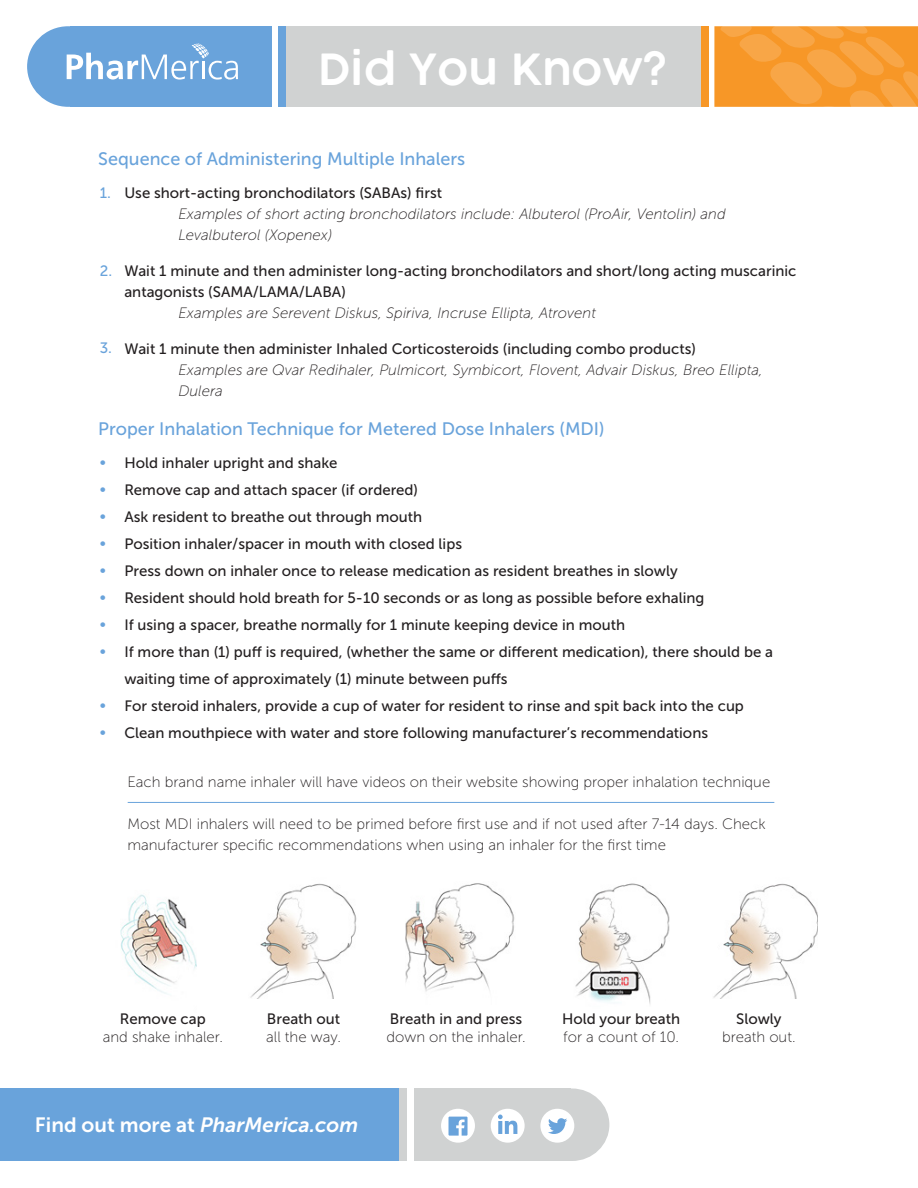
<style>
.page{position:relative;width:918px;height:1188px;background:#fff}
.page>*{position:absolute;margin:0;border:0;box-sizing:border-box;transform-origin:0 0}
.Paragraph{font:600 42px "COCOGOOSE";color:#fff}
.t1{font:italic 20.7px "Museo Sans 700";color:#fff}
.t2{font:18px "Museo Sans 500";color:#69a3db}
.t3{font:15px/21px "Museo Sans 500";color:#231f20}
.t4{font:15px/21px "Museo Sans 100";color:#231f20}
.t5{font:italic 15px/21px "Museo Sans 100";color:#231f20}
.t6{font:15px "Museo Sans 500";color:#69a3db}
.s1{font-style:normal}
.s2{font-family:"Museo Sans 500"}
.s3{font-family:"Museo Sans 100"}
</style>
<div class="page">
<div style="left:70px;top:26px;width:202px;height:81px;background:#69a3db"></div>
<div style="left:282px;top:26px;width:425px;height:81px;background:#d0d2d2"></div>
<div style="left:27px;top:26px;width:82px;height:81px;background:#69a3db;border-radius:50%"></div>
<svg style="left:67px;top:44px;width:171px;height:36px"></svg>
<svg style="left:714px;top:26px;width:204px;height:81px;background:#f79e37"></svg>
<div style="left:701px;top:26px;width:8px;height:81px;background:#f79727"></div>
<div style="left:278px;top:26px;width:7px;height:81px;background:#69a3db"></div>
<img style="left:120px;top:894px;width:77px;height:100px">
<img style="left:713px;top:883px;width:105px;height:116px">
<img style="left:575px;top:883px;width:95px;height:121px">
<img style="left:405px;top:883px;width:110px;height:109px">
<img style="left:250px;top:883px;width:107px;height:116px">
<hr style="left:128px;top:802px;width:646px;height:1px;background:#69a3db">
<div style="left:0;top:1088px;width:407px;height:73px;background:#69a3db"></div>
<div style="left:535px;top:1088px;width:74px;height:73px;background:#d0d2d2;border-radius:50%"></div>
<div style="left:414px;top:1088px;width:157px;height:73px;background:#d0d2d2"></div>
<div style="left:441px;top:1109px;width:34px;height:34px;background:#fff;border-radius:50%"></div>
<div style="left:491px;top:1109px;width:34px;height:34px;background:#fff;border-radius:50%"></div>
<div style="left:540px;top:1109px;width:34px;height:34px;background:#fff;border-radius:50%"></div>
<svg style="left:548px;top:1118px;width:19px;height:16px"></svg>
<svg style="left:498px;top:1115px;width:19px;height:19px"></svg>
<svg style="left:449px;top:1117px;width:19px;height:19px"></svg>
<div style="left:399px;top:1088px;width:8px;height:73px;background:#d0d2d2"></div>
<p class="Paragraph" style="left:319px;top:40px;width:350px">Did You Know?</p>
<p class="t2" style="left:98px;top:149px;width:369px">Sequence of Administering Multiple Inhalers</p>
<p class="t6" style="left:100px;top:185px;width:13px">1.</p>
<p class="t6" style="left:100px;top:263px;width:14px">2.</p>
<p class="t6" style="left:100px;top:339px;width:14px">3.</p>
<p class="t3" style="left:124px;top:182px;width:319px">Use short-acting bronchodilators (SABAs) first</p>
<p class="t5" style="left:178px;top:204px;width:549px">Examples of short acting bronchodilators include: Albuterol (ProAir, Ventolin) and<br>Levalbuterol (Xopenex)</p>
<p class="t3" style="left:124px;top:260px;width:674px">Wait 1 minute and then administer long-acting bronchodilators and short/long acting muscarinic antagonists (SAMA/LAMA/LABA)</p>
<p class="t5" style="left:178px;top:303px;width:419px">Examples are Serevent Diskus, Spiriva, Incruse Ellipta, Atrovent</p>
<p class="t3" style="left:124px;top:338px;width:573px">Wait 1 minute then administer Inhaled Corticosteroids (including combo products)</p>
<p class="t5" style="left:178px;top:360px;width:586px">Examples are Qvar Redihaler, Pulmicort, Symbicort, Flovent, Advair Diskus, Breo Ellipta,<br>Dulera</p>
<p class="t2" style="left:98px;top:419px;width:508px">Proper Inhalation Technique for Metered Dose Inhalers (MDI)</p>
<p class="t6" style="left:100px;top:453px;width:8px">•</p>
<p class="t6" style="left:100px;top:480px;width:8px">•</p>
<p class="t6" style="left:100px;top:507px;width:8px">•</p>
<p class="t6" style="left:100px;top:534px;width:8px">•</p>
<p class="t6" style="left:100px;top:561px;width:8px">•</p>
<p class="t6" style="left:100px;top:588px;width:8px">•</p>
<p class="t6" style="left:100px;top:615px;width:8px">•</p>
<p class="t6" style="left:100px;top:642px;width:8px">•</p>
<p class="t6" style="left:100px;top:696px;width:8px">•</p>
<p class="t6" style="left:100px;top:723px;width:8px">•</p>
<p class="t3" style="left:124px;top:453px;width:215px">Hold inhaler upright and shake</p>
<p class="t3" style="left:124px;top:480px;width:295px">Remove cap and attach spacer (if ordered)</p>
<p class="t3" style="left:124px;top:507px;width:299px">Ask resident to breathe out through mouth</p>
<p class="t3" style="left:124px;top:534px;width:339px">Position inhaler/spacer in mouth with closed lips</p>
<p class="t3" style="left:124px;top:561px;width:555px">Press down on inhaler once to release medication as resident breathes in slowly</p>
<p class="t3" style="left:124px;top:588px;width:582px">Resident should hold breath for 5-10 seconds or as long as possible before exhaling</p>
<p class="t3" style="left:124px;top:615px;width:502px">If using a spacer, breathe normally for 1 minute keeping device in mouth</p>
<p class="t3" style="left:124px;top:639px;width:650px;line-height:27px">If more than (1) puff is required, (whether the same or different medication), there should be a waiting time of approximately (1) minute between puffs</p>
<p class="t3" style="left:124px;top:696px;width:621px">For steroid inhalers, provide a cup of water for resident to rinse and spit back into the cup</p>
<p class="t3" style="left:124px;top:723px;width:585px">Clean mouthpiece with water and store following manufacturer’s recommendations</p>
<p class="t4" style="left:127px;top:771px;width:644px">Each brand name inhaler will have videos on their website showing proper inhalation technique</p>
<p class="t4" style="left:127px;top:813px;width:640px">Most MDI inhalers will need to be primed before first use and if not used after 7-14 days. Check manufacturer specific recommendations when using an inhaler for the first time</p>
<p class="t3" style="left:120px;top:1009px;width:87px">Remove cap</p>
<p class="t4" style="left:103px;top:1027px;width:122px">and shake inhaler.</p>
<p class="t3" style="left:267px;top:1009px;width:75px">Breath out</p>
<p class="t4" style="left:266px;top:1027px;width:76px">all the way.</p>
<p class="t1" style="left:35px;top:1113px;width:325px"><span class="s1">Find out more at</span> PharMerica.com</p>
<p class="t4" style="left:386px;top:1010px;width:141px;line-height:18px"><span class="s2">Breath in and press </span>down on the inhaler.</p>
<p class="t3" style="left:562px;top:1010px;width:120px;line-height:18px">Hold your breath <span class="s3">for a count of 10.</span></p>
<p class="t3" style="left:736px;top:1009px;width:47px">Slowly</p>
<p class="t4" style="left:722px;top:1027px;width:75px">breath out.</p>
</div>
